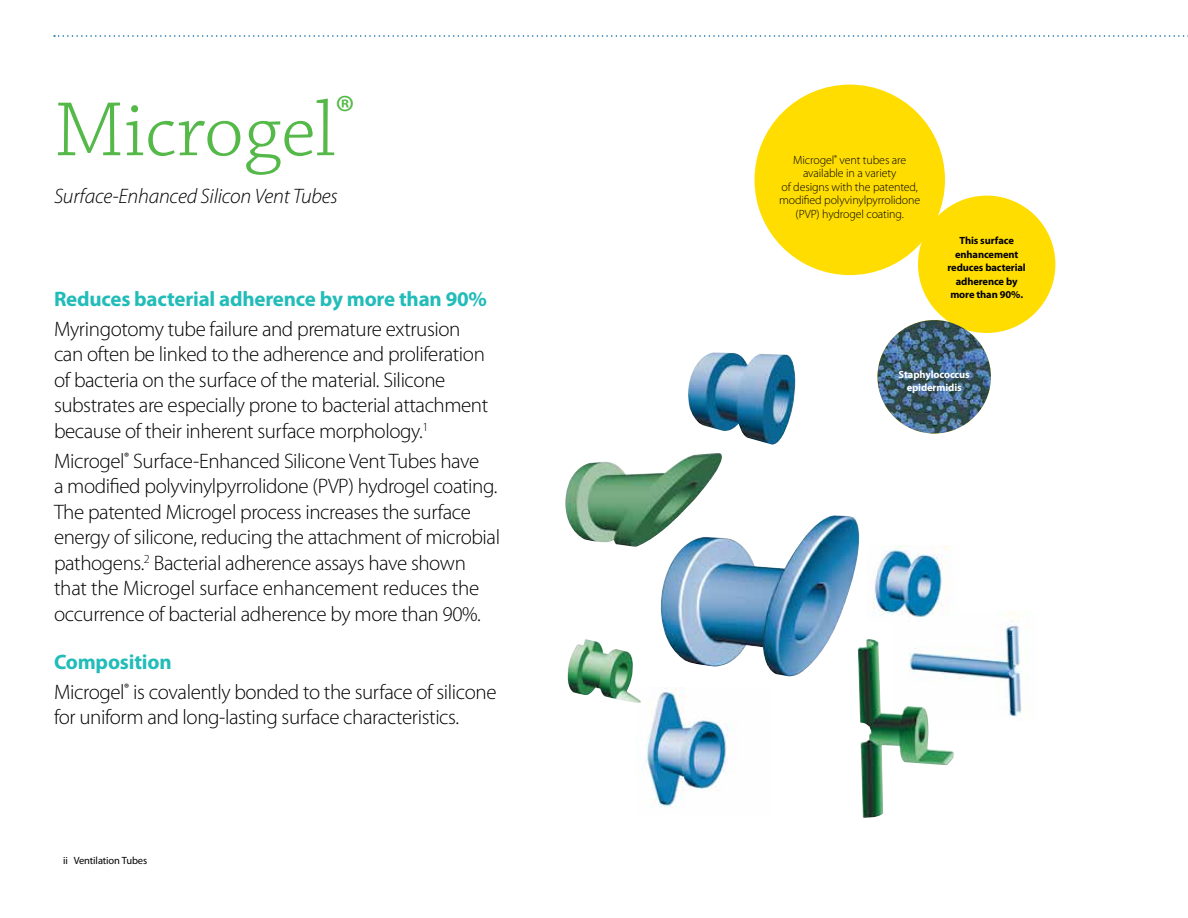
<style>
.page{position:relative;width:1188px;height:918px;background:#fff}
.page>*{position:absolute;margin:0;border:0;box-sizing:border-box;transform-origin:0 0}
.t1{font:300 81px "Chaparral Pro";color:#54b948}
.t2{font:300 21px/25.5px "Myriad Pro";letter-spacing:-.02em;color:#000}
.t3{font:700 21px "Myriad Pro";letter-spacing:-.01em;color:#22bcb9}
.t4{font:italic 300 21px "Myriad Pro";letter-spacing:-.01em;color:#000}
.t5{font:300 12px/13.5px "Myriad Pro";letter-spacing:-.01em;color:#000;text-align:center}
.t6{font:700 10.5px/13.5px "Myriad Pro";letter-spacing:-.01em;color:#000;text-align:center}
.t7{font:700 10.5px/13.5px "Myriad Pro";letter-spacing:-.01em;color:#fff;text-align:center}
.t8{font:10.5px "Myriad Pro";letter-spacing:-.01em;color:#000}
.s1{font-weight:700;color:#22bcb9}
</style>
<div class="page">
<svg style="left:54px;top:35px;width:1134px;height:2px"></svg>
<img style="left:908px;top:611px;width:122px;height:106px">
<img style="left:644px;top:687px;width:86px;height:121px">
<div style="left:754px;top:85px;width:191px;height:190px;background:#fd0;border-radius:50%"></div>
<div style="left:918px;top:196px;width:137px;height:137px;background:#fd0;border-radius:50%"></div>
<img style="left:878px;top:320px;width:113px;height:114px;border-radius:57px">
<img style="left:661px;top:515px;width:199px;height:161px">
<img style="left:688px;top:353px;width:108px;height:92px">
<img style="left:565px;top:453px;width:158px;height:94px">
<img style="left:567px;top:639px;width:74px;height:64px">
<img style="left:858px;top:639px;width:96px;height:179px">
<img style="left:872px;top:546px;width:86px;height:75px">
<h1 class="t1" style="left:54px;top:86px;width:303px">Microgel<sup>®</sup></h1>
<p class="t4" style="left:54px;top:184px;width:285px">Surface-Enhanced Silicon Vent Tubes</p>
<p class="t3" style="left:54px;top:285px;width:435px">Reduces bacterial adherence by more than 90%</p>
<p class="t2" style="left:54px;top:316px;width:436px">Myringotomy tube failure and premature extrusion can often be linked to the adherence and proliferation of bacteria on the surface of the material. Silicone substrates are especially prone to bacterial attachment because of their inherent surface morphology.<sup>1</sup></p>
<p class="t2" style="left:54px;top:448px;width:448px">Microgel<sup>®</sup> Surface-Enhanced Silicone Vent Tubes have<br>a modified polyvinylpyrrolidone (PVP) hydrogel coating.<br>The patented Microgel process increases the surface energy of silicone, reducing the attachment of microbial pathogens.<sup>2</sup> Bacterial adherence assays have shown that the Microgel surface enhancement reduces the occurrence of bacterial adherence by more than 90%.</p>
<p class="t2" style="left:54px;top:647px;width:444px;line-height:30px"><span class="s1">Composition<br></span>Microgel<sup>®</sup> is covalently bonded to the surface of silicone</p>
<p class="t2" style="left:54px;top:704px;width:407px">for uniform and long-lasting surface characteristics.</p>
<p class="t8" style="left:63px;top:854px;width:86px">ii Ventilation Tubes</p>
<p class="t5" style="left:779px;top:153px;width:143px">Microgel<sup>®</sup> vent tubes are available in a variety<br>of designs with the patented, modified polyvinylpyrrolidone (PVP) hydrogel coating.</p>
<p class="t6" style="left:948px;top:234px;width:80px">This surface enhancement reduces bacterial adherence by more than 90%.</p>
<p class="t7" style="left:899px;top:367px;width:73px">Staphylococcus epidermidis</p>
</div>
